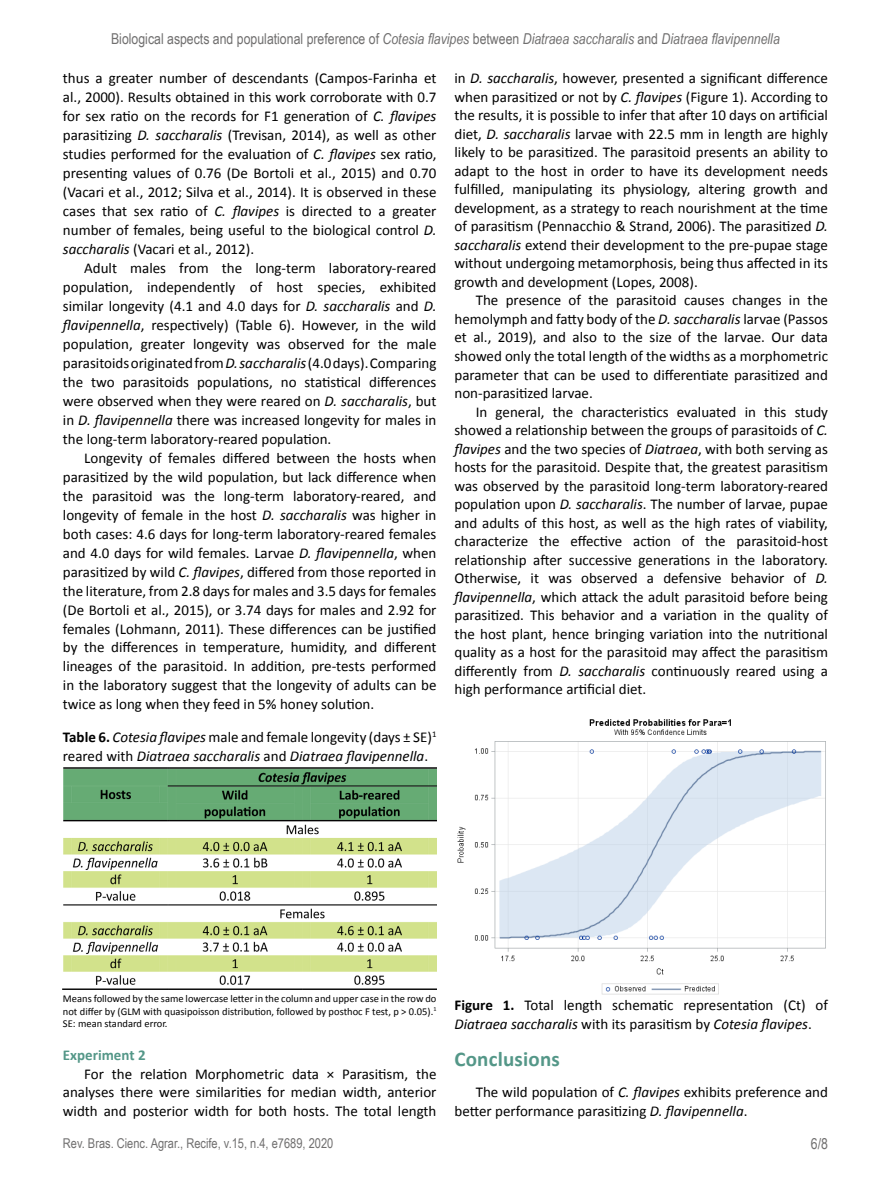
<style>
.page{position:relative;width:891px;height:1188px;background:#fff}
.page>*{position:absolute;margin:0;border:0;box-sizing:border-box;transform-origin:0 0}
.t1{font:700 21px "Calibri";letter-spacing:.01em;color:#549788}
.t2{font:15px/18.9px "Calibri";color:#000;text-align:justify}
.t3{font:italic 15px "Arial Narrow";color:#706f6f}
.t4{font:italic 15px/18.8px "Calibri";color:#000}
.t5{font:700 15px "Calibri";color:#549788}
.t6{font:15px "Arial Narrow";color:#706f6f}
.t7{font:13.5px "Arial Narrow";color:#706f6f}
.t8{font:10.5px/12.6px "Calibri";color:#000;text-align:justify}
.s1{font-style:normal}
.s2{font-style:italic}
.s3{font-weight:700;font-style:normal}
.s4{font-weight:700}
</style>
<div class="page">
<img style="left:63px;top:767px;width:373px;height:223px">
<img style="left:457px;top:719px;width:369px;height:275px">
<p class="t3" style="left:111px;top:29px;width:670px"><span class="s1">Biological aspects and populational preference of</span> Cotesia flavipes <span class="s1">between</span> Diatraea saccharalis <span class="s1">and</span> Diatraea flavipennella</p>
<p class="t2" style="left:63px;top:69px;width:375px">thus a greater number of descendants (Campos-Farinha et al., 2000). Results obtained in this work corroborate with 0.7 for sex ratio on the records for F1 generation of <span class="s2">C. flavipes </span>parasitizing <span class="s2">D. saccharalis</span> (Trevisan, 2014), as well as other studies performed for the evaluation of <span class="s2">C. flavipes</span> sex ratio, presenting values of 0.76 (De Bortoli et al., 2015) and 0.70 (Vacari et al., 2012; Silva et al., 2014). It is observed in these cases that sex ratio of <span class="s2">C. flavipes</span> is directed to a greater number of females, being useful to the biological control <span class="s2">D. saccharalis</span> (Vacari et al., 2012).</p>
<p class="t2" style="left:63px;top:259px;width:375px;text-indent:21px">Adult males from the long-term laboratory-reared population, independently of host species, exhibited similar longevity (4.1 and 4.0 days for <span class="s2">D. saccharalis</span> and <span class="s2">D. flavipennella</span>, respectively) (Table 6). However, in the wild population, greater longevity was observed for the male parasitoids originated from <span class="s2">D. saccharalis</span> (4.0 days). Comparing the two parasitoids populations, no statistical differences were observed when they were reared on <span class="s2">D. saccharalis</span>, but in <span class="s2">D. flavipennella</span> there was increased longevity for males in the long-term laboratory-reared population.</p>
<p class="t2" style="left:63px;top:448px;width:375px;text-indent:21px">Longevity of females differed between the hosts when parasitized by the wild population, but lack difference when the parasitoid was the long-term laboratory-reared, and longevity of female in the host <span class="s2">D. saccharalis</span> was higher in both cases: 4.6 days for long-term laboratory-reared females and 4.0 days for wild females. Larvae <span class="s2">D. flavipennella</span>, when parasitized by wild <span class="s2">C. flavipes</span>, differed from those reported in the literature, from 2.8 days for males and 3.5 days for females (De Bortoli et al., 2015), or 3.74 days for males and 2.92 for females (Lohmann, 2011). These differences can be justified by the differences in temperature, humidity, and different lineages of the parasitoid. In addition, pre-tests performed in the laboratory suggest that the longevity of adults can be twice as long when they feed in 5% honey solution.</p>
<p class="t4" style="left:63px;top:727px;width:375px"><span class="s3">Table 6.</span> Cotesia flavipes <span class="s1">male and female longevity (days ± SE)</span><sup>1 </sup><span class="s1">reared with</span> Diatraea saccharalis <span class="s1">and</span> Diatraea flavipennella<span class="s1">.</span></p>
<p class="t2" style="left:454px;top:69px;width:375px">in <span class="s2">D. saccharalis</span>, however, presented a significant difference when parasitized or not by <span class="s2">C. flavipes</span> (Figure 1). According to the results, it is possible to infer that after 10 days on artificial diet, <span class="s2">D. saccharalis</span> larvae with 22.5 mm in length are highly likely to be parasitized. The parasitoid presents an ability to adapt to the host in order to have its development needs fulfilled, manipulating its physiology, altering growth and development, as a strategy to reach nourishment at the time of parasitism (Pennacchio &amp; Strand, 2006). The parasitized <span class="s2">D. saccharalis</span> extend their development to the pre-pupae stage without undergoing metamorphosis, being thus affected in its growth and development (Lopes, 2008).</p>
<p class="t2" style="left:454px;top:291px;width:375px;text-indent:21px">The presence of the parasitoid causes changes in the hemolymph and fatty body of the <span class="s2">D. saccharalis</span> larvae (Passos et al., 2019), and also to the size of the larvae. Our data showed only the total length of the widths as a morphometric parameter that can be used to differentiate parasitized and non-parasitized larvae.</p>
<p class="t2" style="left:454px;top:402px;width:375px;text-indent:21px">In general, the characteristics evaluated in this study showed a relationship between the groups of parasitoids of <span class="s2">C. flavipes</span> and the two species of <span class="s2">Diatraea</span>, with both serving as hosts for the parasitoid. Despite that, the greatest parasitism was observed by the parasitoid long-term laboratory-reared population upon <span class="s2">D. saccharalis</span>. The number of larvae, pupae and adults of this host, as well as the high rates of viability, characterize the effective action of the parasitoid-host relationship after successive generations in the laboratory.<br>Otherwise, it was observed a defensive behavior of <span class="s2">D. flavipennella</span>, which attack the adult parasitoid before being parasitized. This behavior and a variation in the quality of the host plant, hence bringing variation into the nutritional quality as a host for the parasitoid may affect the parasitism differently from <span class="s2">D. saccharalis</span> continuously reared using a high performance artificial diet.</p>
<p class="t8" style="left:63px;top:992px;width:375px">Means followed by the same lowercase letter in the column and upper case in the row do not differ by (GLM with quasipoisson distribution, followed by posthoc F test, p &gt; 0.05).<sup>1<br></sup>SE: mean standard error.</p>
<p class="t5" style="left:63px;top:1045px;width:84px">Experiment 2</p>
<p class="t2" style="left:63px;top:1064px;width:375px;text-indent:21px">For the relation Morphometric data × Parasitism, the analyses there were similarities for median width, anterior width and posterior width for both hosts. The total length</p>
<p class="t2" style="left:454px;top:996px;width:375px"><span class="s4">Figure 1.</span> Total length schematic representation (Ct) of<br><span class="s2">Diatraea saccharalis</span> with its parasitism by <span class="s2">Cotesia flavipes</span>.</p>
<h1 class="t1" style="left:454px;top:1045px;width:107px">Conclusions</h1>
<p class="t2" style="left:454px;top:1083px;width:375px;text-indent:21px">The wild population of <span class="s2">C. flavipes</span> exhibits preference and better performance parasitizing <span class="s2">D. flavipennella</span>.</p>
<p class="t7" style="left:63px;top:1134px;width:272px">Rev. Bras. Cienc. Agrar., Recife, v.15, n.4, e7689, 2020</p>
<p class="t6" style="left:811px;top:1133px;width:19px">6/8</p>
</div>
